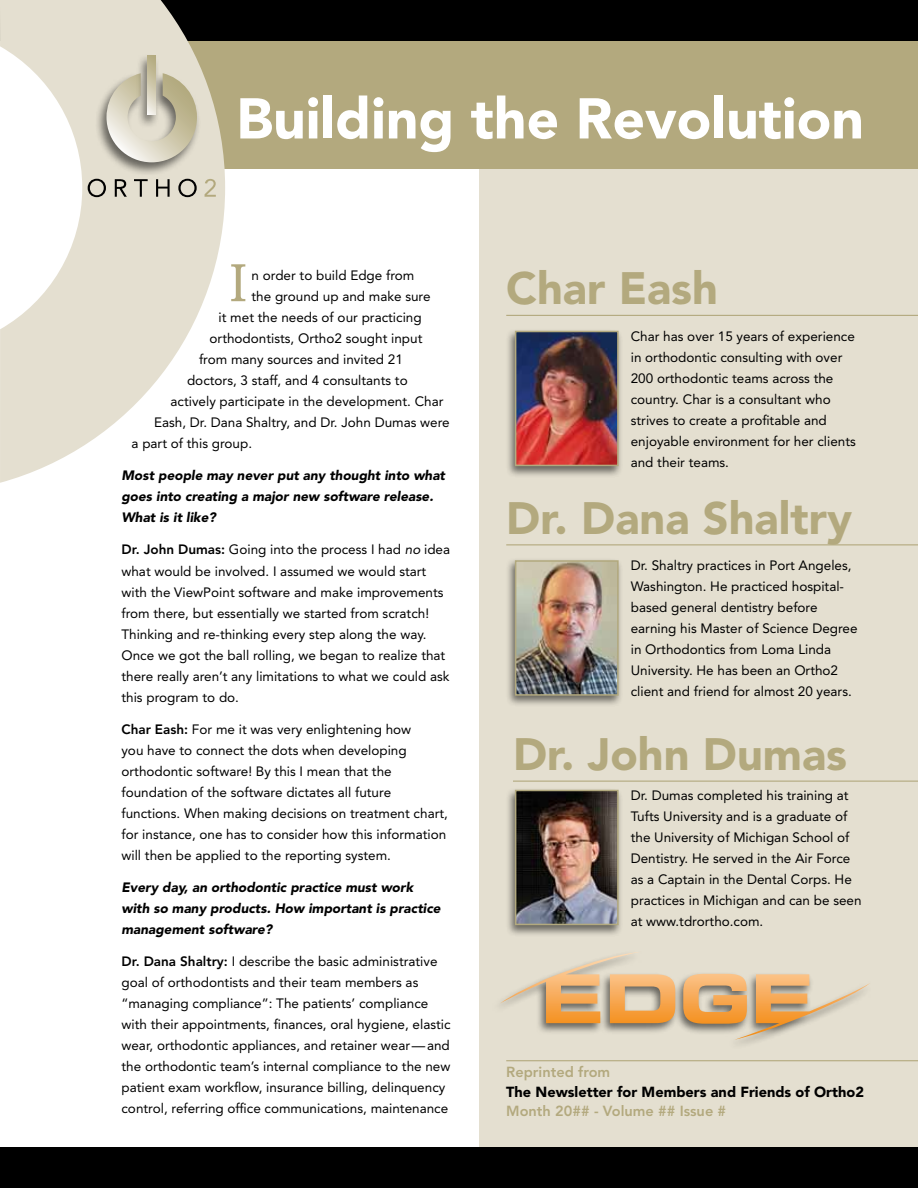
<style>
.page{position:relative;width:918px;height:1188px;background:#fff}
.page>*{position:absolute;margin:0;border:0;box-sizing:border-box;transform-origin:0 0}
.t1{font:900 56.85px "Avenir LT Std";color:#fff}
.t2{font:54.15px "Bookman Old Style";color:#b3a97e}
.t3{font:900 45px "Avenir LT Std";color:#b3a97e}
.t4{font:900 14.55px "Avenir LT Std";color:#000}
.t5{font:800 14.55px "Avenir LT Std";color:#b3a97e}
.t6{font:13.5px/21px "Avenir LT Std";color:#000}
.t7{font:italic 900 13.5px/21px "Avenir LT Std";color:#000}
.s1{font-weight:800}
.s2{font-style:italic}
</style>
<div class="page">
<div style="left:479px;top:0;width:439px;height:1188px;background:#e4dfd0"></div>
<hr style="left:506px;top:315px;width:412px;height:1px;background:#b3a97e">
<div style="left:505px;top:328px;width:118px;height:149px;background:#000;opacity:.55"></div>
<img style="left:518px;top:334px;width:98px;height:129px">
<div style="left:515px;top:331px;width:104px;height:135px;border:2px solid #b2a97e"></div>
<hr style="left:506px;top:544px;width:412px;height:1px;background:#b3a97e">
<div style="left:505px;top:557px;width:118px;height:150px;background:#000;opacity:.55"></div>
<img style="left:518px;top:563px;width:98px;height:130px">
<div style="left:515px;top:560px;width:104px;height:136px;border:2px solid #b2a97e"></div>
<hr style="left:513px;top:781px;width:405px;height:1px;background:#b3a97e">
<div style="left:505px;top:787px;width:118px;height:149px;background:#000;opacity:.55"></div>
<img style="left:518px;top:793px;width:98px;height:129px">
<div style="left:515px;top:790px;width:104px;height:135px;border:2px solid #b2a97e"></div>
<svg style="left:500px;top:952px;width:370px;height:88px"></svg>
<hr style="left:506px;top:1060px;width:412px;height:1px;background:#b3a97e">
<div style="left:0;top:1148px;width:918px;height:40px;background:#000"></div>
<div style="left:171px;top:0;width:747px;height:169px;background:#b3a97e"></div>
<div style="left:0;top:0;width:918px;height:40px;background:#000"></div>
<svg style="left:0;top:0;width:225px;height:483px;fill:#e4dfd0"></svg>
<div style="left:95px;top:71px;width:106px;height:104px;background:#000;opacity:.55"></div>
<svg style="left:106px;top:73px;width:91px;height:89px;background:#cdc8b4"></svg>
<div style="left:136px;top:54px;width:24px;height:75px;background:#000;opacity:.55"></div>
<svg style="left:148px;top:56px;width:8px;height:59px"></svg>
<svg style="left:88px;top:179px;width:18px;height:18px"></svg>
<svg style="left:115px;top:179px;width:12px;height:18px"></svg>
<svg style="left:134px;top:179px;width:14px;height:18px"></svg>
<svg style="left:156px;top:179px;width:14px;height:18px"></svg>
<svg style="left:178px;top:179px;width:19px;height:18px"></svg>
<svg style="left:205px;top:179px;width:11px;height:18px"></svg>
<h1 class="t1" style="left:236px;top:84px;width:629px">Building the Revolution</h1>
<h2 class="t2" style="left:229px;top:247px;width:20px">I</h2>
<p class="t6" style="left:252px;top:265px;width:164px">n order to build Edge from</p>
<p class="t6" style="left:252px;top:286px;width:181px">the ground up and make sure</p>
<p class="t6" style="left:219px;top:307px;width:205px">it met the needs of our practicing</p>
<p class="t6" style="left:210px;top:328px;width:214px">orthodontists, Ortho2 sought input</p>
<p class="t6" style="left:199px;top:349px;width:205px">from many sources and invited 21</p>
<p class="t6" style="left:187px;top:370px;width:222px">doctors, 3 staff, and 4 consultants to</p>
<p class="t6" style="left:171px;top:391px;width:274px">actively participate in the development. Char</p>
<p class="t6" style="left:154px;top:412px;width:297px">Eash, Dr. Dana Shaltry, and Dr. John Dumas were</p>
<p class="t6" style="left:132px;top:433px;width:122px">a part of this group.</p>
<p class="t7" style="left:121px;top:465px;width:325px">Most people may never put any thought into what goes into creating a major new software release.<br>What is it like?</p>
<p class="t6" style="left:121px;top:539px;width:330px"><span class="s1">Dr. John Dumas:</span> Going into the process I had <span class="s2">no</span> idea what would be involved. I assumed we would start with the ViewPoint software and make improvements from there, but essentially we started from scratch!<br>Thinking and re-thinking every step along the way.<br>Once we got the ball rolling, we began to realize that there really aren’t any limitations to what we could ask this program to do.</p>
<p class="t6" style="left:121px;top:719px;width:328px"><span class="s1">Char Eash:</span> For me it was very enlightening how<br>you have to connect the dots when developing orthodontic software! By this I mean that the foundation of the software dictates all future functions. When making decisions on treatment chart, for instance, one has to consider how this information will then be applied to the reporting system.</p>
<p class="t7" style="left:121px;top:877px;width:321px">Every day, an orthodontic practice must work with so many products. How important is practice management software?</p>
<p class="t6" style="left:121px;top:951px;width:331px"><span class="s1">Dr. Dana Shaltry:</span> I describe the basic administrative goal of orthodontists and their team members as “managing compliance”: The patients’ compliance with their appointments, finances, oral hygiene, elastic wear, orthodontic appliances, and retainer wear—and the orthodontic team’s internal compliance to the new patient exam workflow, insurance billing, delinquency control, referring office communications, maintenance</p>
<h3 class="t3" style="left:506px;top:261px;width:213px">Char Eash</h3>
<p class="t6" style="left:631px;top:326px;width:227px">Char has over 15 years of experience in orthodontic consulting with over<br>200 orthodontic teams across the country. Char is a consultant who strives to create a profitable and enjoyable environment for her clients and their teams.</p>
<h3 class="t3" style="left:506px;top:491px;width:347px">Dr. Dana Shaltry</h3>
<p class="t6" style="left:631px;top:555px;width:228px">Dr. Shaltry practices in Port Angeles, Washington. He practiced hospital&shy;based general dentistry before earning his Master of Science Degree in Orthodontics from Loma Linda University. He has been an Ortho2 client and friend for almost 20 years.</p>
<h3 class="t3" style="left:513px;top:727px;width:336px">Dr. John Dumas</h3>
<p class="t6" style="left:631px;top:785px;width:232px">Dr. Dumas completed his training at Tufts University and is a graduate of the University of Michigan School of Dentistry. He served in the Air Force as a Captain in the Dental Corps. He practices in Michigan and can be seen at www.tdrortho.com.</p>
<p class="t5" style="left:506px;top:1064px;width:106px">Reprinted from</p>
<p class="t4" style="left:506px;top:1083px;width:359px">The Newsletter for Members and Friends of Ortho2</p>
<p class="t5" style="left:506px;top:1103px;width:222px">Month 20## - Volume ## Issue #</p>
</div>
